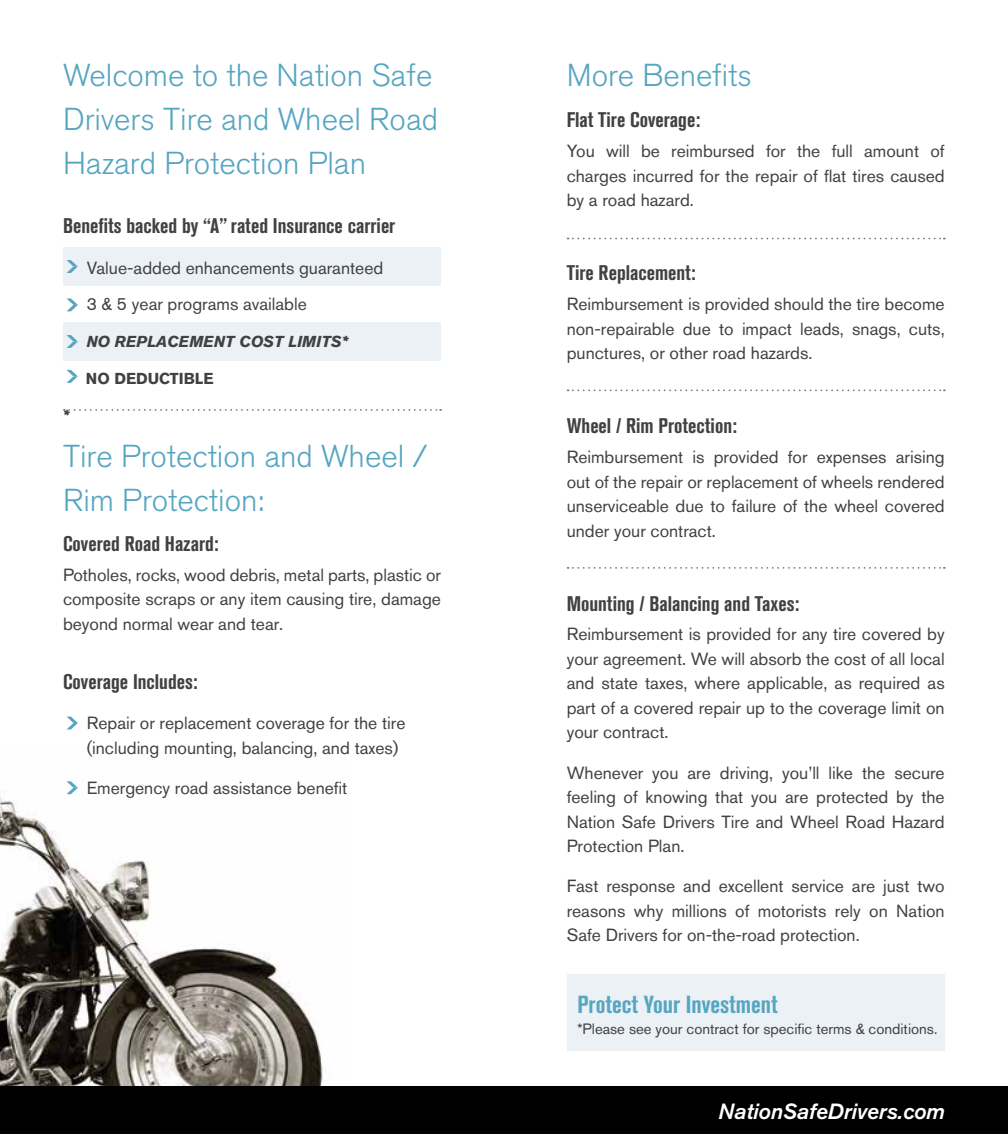
<style>
.page{position:relative;width:1008px;height:1134px;background:#fff}
.page>*{position:absolute;margin:0;border:0;box-sizing:border-box;transform-origin:0 0}
.t1{font:300 31.5px/43.8px "Nissan AG";color:#56a5c1}
.t2{font:700 condensed 24.5px "Nissan AG";color:#56a5c1}
.t3{font:italic 500 21.88px "Nissan AG";color:#fff}
.t4{font:700 condensed 21px "Nissan AG";color:#414042}
.t5{font:17.5px/24.5px "Nissan AG";color:#414042;text-align:justify}
.t6{font:italic 700 15.75px "Nissan AG";color:#414042}
.t7{font:700 15.75px "Nissan AG";color:#414042}
.t8{font:14.88px "Nissan AG";color:#414042}
</style>
<div class="page">
<img style="left:0;top:781px;width:347px;height:306px">
<div style="left:63px;top:248px;width:378px;height:38px;background:#ebf1f5"></div>
<div style="left:63px;top:322px;width:378px;height:38px;background:#ebf1f5"></div>
<div style="left:0;top:1087px;width:1008px;height:47px;background:#000"></div>
<svg style="left:67px;top:260px;width:11px;height:13px"></svg>
<svg style="left:67px;top:717px;width:11px;height:12px"></svg>
<svg style="left:67px;top:781px;width:11px;height:13px"></svg>
<svg style="left:67px;top:298px;width:11px;height:13px"></svg>
<svg style="left:67px;top:335px;width:11px;height:13px"></svg>
<svg style="left:67px;top:370px;width:11px;height:13px"></svg>
<svg style="left:64px;top:409px;width:377px;height:2px"></svg>
<svg style="left:568px;top:238px;width:377px;height:1px"></svg>
<svg style="left:568px;top:389px;width:377px;height:2px"></svg>
<svg style="left:568px;top:567px;width:377px;height:2px"></svg>
<div style="left:567px;top:975px;width:378px;height:76px;background:#ebf1f5"></div>
<h1 class="t1" style="left:63px;top:54px;width:377px">Welcome to the N ation Safe<br>Drivers Tire and Wheel Road<br>Hazard Protection Plan</h1>
<p class="t4" style="left:63px;top:214px;width:334px">Benefits backed by “A” rated Insurance carrier</p>
<p class="t5" style="left:87px;top:249px;width:298px;line-height:36.8px">Value-added enhancements guaranteed<br>3 &amp; 5 year programs available</p>
<p class="t6" style="left:87px;top:332px;width:263px">NO REPLACEMENT COST LIMITS*</p>
<p class="t7" style="left:86px;top:369px;width:129px">NO DEDUCTIBLE</p>
<p class="t6" style="left:63px;top:406px;width:8px">*</p>
<h1 class="t1" style="left:63px;top:435px;width:366px">Tire Protection and Wheel /<br>Rim Protection:</h1>
<p class="t4" style="left:63px;top:532px;width:157px">Covered Road Hazard:</p>
<p class="t5" style="left:63px;top:562px;width:379px">Potholes, rocks, wood debris, metal parts, plastic or composite scraps or any item causing tire, damage beyond normal wear and tear.</p>
<p class="t4" style="left:63px;top:670px;width:136px">Coverage Includes:</p>
<p class="t5" style="left:87px;top:711px;width:320px">Repair or replacement coverage for the tire (including mounting, balancing, and taxes)</p>
<p class="t5" style="left:87px;top:776px;width:262px">Emergency road assistance benefit</p>
<h1 class="t1" style="left:567px;top:54px;width:187px">More Benefits</h1>
<p class="t4" style="left:567px;top:108px;width:135px">Flat Tire Coverage:</p>
<p class="t5" style="left:567px;top:139px;width:380px">You will be reimbursed for the full amount of charges incurred for the repair of flat tires caused by a road hazard.</p>
<p class="t4" style="left:567px;top:261px;width:131px">Tire Replacement:</p>
<p class="t5" style="left:567px;top:292px;width:380px">Reimbursement is provided should the tire become non-repairable due to impact leads, snags, cuts, punctures, or other road hazards.</p>
<p class="t4" style="left:567px;top:414px;width:172px">Wheel / Rim Protection:</p>
<p class="t5" style="left:567px;top:445px;width:380px">Reimbursement is provided for expenses arising out of the repair or replacement of wheels rendered unserviceable due to failure of the wheel covered under your contract.</p>
<p class="t4" style="left:567px;top:591px;width:234px">Mounting / Balancing and Taxes:</p>
<p class="t5" style="left:567px;top:622px;width:380px">Reimbursement is provided for any tire covered by your agreement. We will absorb the cost of all local and state taxes, where applicable, as required as part of a covered repair up to the coverage limit on your contract.</p>
<p class="t5" style="left:567px;top:760px;width:380px">Whenever you are driving, you’ll like the secure feeling of knowing that you are protected by the Nation Safe Drivers Tire and Wheel Road Hazard Protection Plan.</p>
<p class="t5" style="left:567px;top:874px;width:380px">Fast response and excellent service are just two reasons why millions of motorists rely on Nation Safe Drivers for on-the-road protection.</p>
<h2 class="t2" style="left:577px;top:991px;width:202px">Protect Your Investment</h2>
<p class="t8" style="left:577px;top:1020px;width:362px">*Please see your contract for specific terms &amp; conditions.</p>
<p class="t3" style="left:719px;top:1099px;width:228px">NationSafeDrivers.com</p>
</div>
